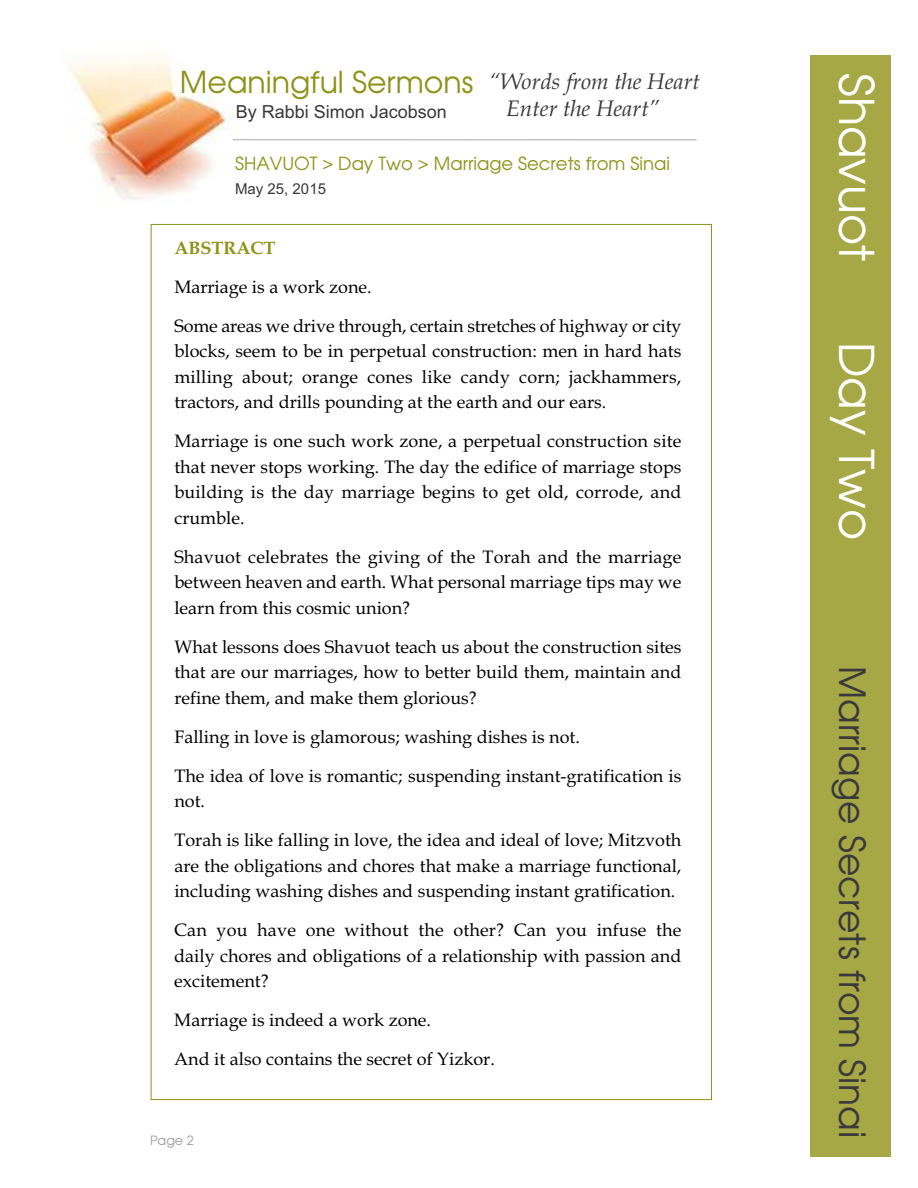
<style>
.page{position:relative;width:918px;height:1188px;background:#fff}
.page>*{position:absolute;margin:0;border:0;box-sizing:border-box;transform-origin:0 0}
.t1{font:47.7px "Avalon Plain";color:#fff}
.t2{font:36px "Avalon Plain";color:#39383a}
.t3{font:30px "Avalon Plain";color:#8f9217}
.t4{font:italic 22.5px/27.2px "Book Antiqua";color:#39383a}
.t5{font:18px/25.5px "Book Antiqua";color:#000}
.t6{font:18px "Avalon Plain";color:#8f9217}
.t7{font:18px "Arial";color:#39383a}
.t8{font:700 18px "Book Antiqua";color:#8f9217}
.t9{font:15px "Arial";color:#39383a}
.t10{font:12.75px "Avalon Plain";color:#9c9c9c}
</style>
<div class="page">
<div style="left:810px;top:55px;width:81px;height:1101px;background:#a5a845"></div>
<img style="left:71px;top:55px;width:164px;height:145px">
<hr style="left:233px;top:139px;width:464px;height:2px;background:#c3c3c4">
<h3 class="t3" style="left:180px;top:65px;width:295px">Meaningful Sermons</h3>
<p class="t7" style="left:236px;top:101px;width:213px">By Rabbi Simon Jacobson</p>
<p class="t4" style="left:506px;top:68px;width:195px;text-indent:-17px">“Words from the Heart<br>Enter the Heart”</p>
<p class="t6" style="left:235px;top:153px;width:436px">SHAVUOT &gt; Day Two &gt; Marriage Secrets from Sinai</p>
<p class="t9" style="left:235px;top:180px;width:92px">May 25, 2015</p>
<p class="t8" style="left:174px;top:237px;width:103px">ABSTRACT</p>
<p class="t5" style="left:174px;top:267px;width:509px;line-height:39px">Marriage is a work zone.<br>Some areas we drive through, certain stretches of highway or city</p>
<p class="t5" style="left:174px;top:338px;width:509px;text-align:justify">blocks, seem to be in perpetual construction: men in hard hats milling about; orange cones like candy corn; jackhammers, tractors, and drills pounding at the earth and our ears.</p>
<p class="t5" style="left:174px;top:428px;width:509px;text-align:justify">Marriage is one such work zone, a perpetual construction site that never stops working. The day the edifice of marriage stops building is the day marriage begins to get old, corrode, and crumble.</p>
<p class="t5" style="left:174px;top:544px;width:509px;text-align:justify">Shavuot celebrates the giving of the Torah and the marriage between heaven and earth. What personal marriage tips may we learn from this cosmic union?</p>
<p class="t5" style="left:174px;top:634px;width:509px;text-align:justify">What lessons does Shavuot teach us about the construction sites that are our marriages, how to better build them, maintain and refine them, and make them glorious?</p>
<p class="t5" style="left:174px;top:717px;width:509px;line-height:39px">Falling in love is glamorous; washing dishes is not.<br>The idea of love is romantic; suspending instant-gratification is</p>
<p class="t5" style="left:174px;top:781px;width:509px;line-height:39px">not.<br>Torah is like falling in love, the idea and ideal of love; Mitzvoth</p>
<p class="t5" style="left:174px;top:853px;width:509px">are the obligations and chores that make a marriage functional, including washing dishes and suspending instant gratification.</p>
<p class="t5" style="left:174px;top:917px;width:509px;text-align:justify">Can you have one without the other? Can you infuse the daily chores and obligations of a relationship with passion and excitement?</p>
<p class="t5" style="left:174px;top:1000px;width:322px;line-height:39px">Marriage is indeed a work zone.<br>And it also contains the secret of Yizkor.</p>
<p class="t10" style="left:150px;top:1133px;width:45px">Page 2</p>
<h1 class="t1" style="left:883px;top:73px;width:190px;rotate:90deg">Shavuot</h1>
<h1 class="t1" style="left:883px;top:342px;width:199px;rotate:90deg">Day Two</h1>
<h2 class="t2" style="left:872px;top:666px;width:474px;rotate:90deg">Marriage Secrets from Sinai</h2>
</div>
